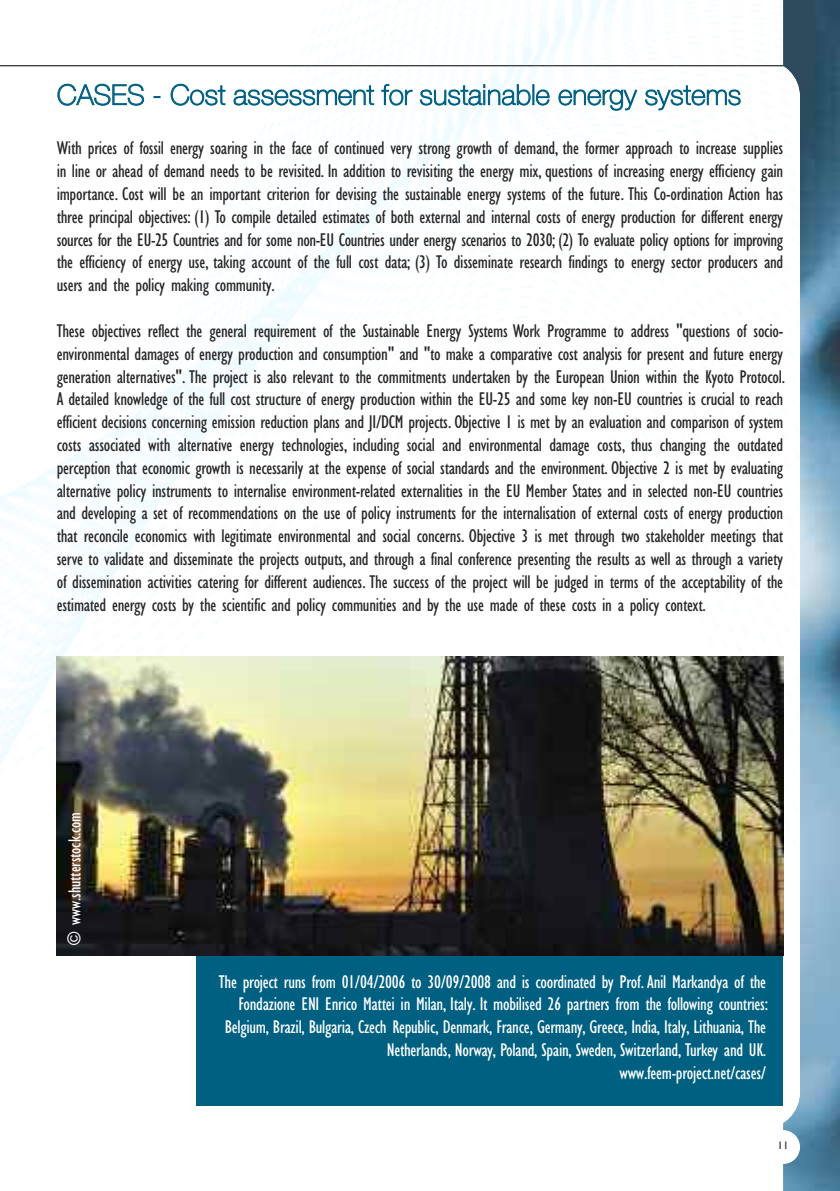
<style>
.page{position:relative;width:840px;height:1191px;background:#fff}
.page>*{position:absolute;margin:0;border:0;box-sizing:border-box;transform-origin:0 0}
.t1{font:100 28px "Helvetica Neue";color:#006082}
.t2{font:condensed 19px/22.8px "Gill Sans Std";letter-spacing:-.015em;color:#272627;text-align:justify}
.t3{font:condensed 19px/22.8px "Gill Sans Std";letter-spacing:-.015em;color:#fff;text-align:right}
.t4{font:condensed 18px "Gill Sans Std";color:#fff}
.t5{font:11px "Gill Sans";color:#272627}
</style>
<div class="page">
<img style="left:0;top:0;width:782px;height:956px">
<img style="left:0;top:65px;width:782px;height:1px">
<img style="left:782px;top:0;width:57px;height:1191px">
<img style="left:782px;top:1130px;width:17px;height:33px">
<div style="left:196px;top:953px;width:586px;height:153px;background:#006082"></div>
<img style="left:57px;top:656px;width:725px;height:299px">
<h1 class="t1" style="left:57px;top:85px;width:685px">CASES - Cost assessment for sustainable energy systems</h1>
<p class="t2" style="left:57px;top:138px;width:727px">With prices of fossil energy soaring in the face of continued very strong growth of demand, the former approach to increase supplies in line or ahead of demand needs to be revisited. In addition to revisiting the energy mix, questions of increasing energy efficiency gain importance. Cost will be an important criterion for devising the sustainable energy systems of the future. This Co-ordination Action has three principal objectives: (1) To compile detailed estimates of both external and internal costs of energy production for different energy sources for the EU-25 Countries and for some non-EU Countries under energy scenarios to 2030; (2) To evaluate policy options for improving the efficiency of energy use, taking account of the full cost data; (3) To disseminate research findings to energy sector producers and users and the policy making community.</p>
<p class="t2" style="left:57px;top:321px;width:729px">These objectives reflect the general requirement of the Sustainable Energy Systems Work Programme to address "questions of socio&shy;environmental damages of energy production and consumption" and "to make a comparative cost analysis for present and future energy generation alternatives". The project is also relevant to the commitments undertaken by the European Union within the Kyoto Protocol.<br>A detailed knowledge of the full cost structure of energy production within the EU-25 and some key non-EU countries is crucial to reach efficient decisions concerning emission reduction plans and JI/DCM projects. Objective 1 is met by an evaluation and comparison of system costs associated with alternative energy technologies, including social and environmental damage costs, thus changing the outdated perception that economic growth is necessarily at the expense of social standards and the environment. Objective 2 is met by evaluating alternative policy instruments to internalise environment-related externalities in the EU Member States and in selected non-EU countries and developing a set of recommendations on the use of policy instruments for the internalisation of external costs of energy production that reconcile economics with legitimate environmental and social concerns. Objective 3 is met through two stakeholder meetings that serve to validate and disseminate the projects outputs, and through a final conference presenting the results as well as through a variety of dissemination activities catering for different audiences. The success of the project will be judged in terms of the acceptability of the estimated energy costs by the scientific and policy communities and by the use made of these costs in a policy context.</p>
<p class="t4" style="left:67px;top:944px;width:134px;rotate:-90deg">© www.shutterstock.com</p>
<p class="t3" style="left:219px;top:971px;width:550px">The project runs from 01/04/2006 to 30/09/2008 and is coordinated by Prof. Anil Markandya of the Fondazione ENI Enrico Mattei in Milan, Italy. It mobilised 26 partners from the following countries:<br>Belgium, Brazil, Bulgaria, Czech Republic, Denmark, France, Germany, Greece, India, Italy, Lithuania, The Netherlands, Norway, Poland, Spain, Sweden, Switzerland, Turkey and UK.<br>www.feem-project.net/cases/</p>
<p class="t5" style="left:777px;top:1139px;width:12px">11</p>
</div>
